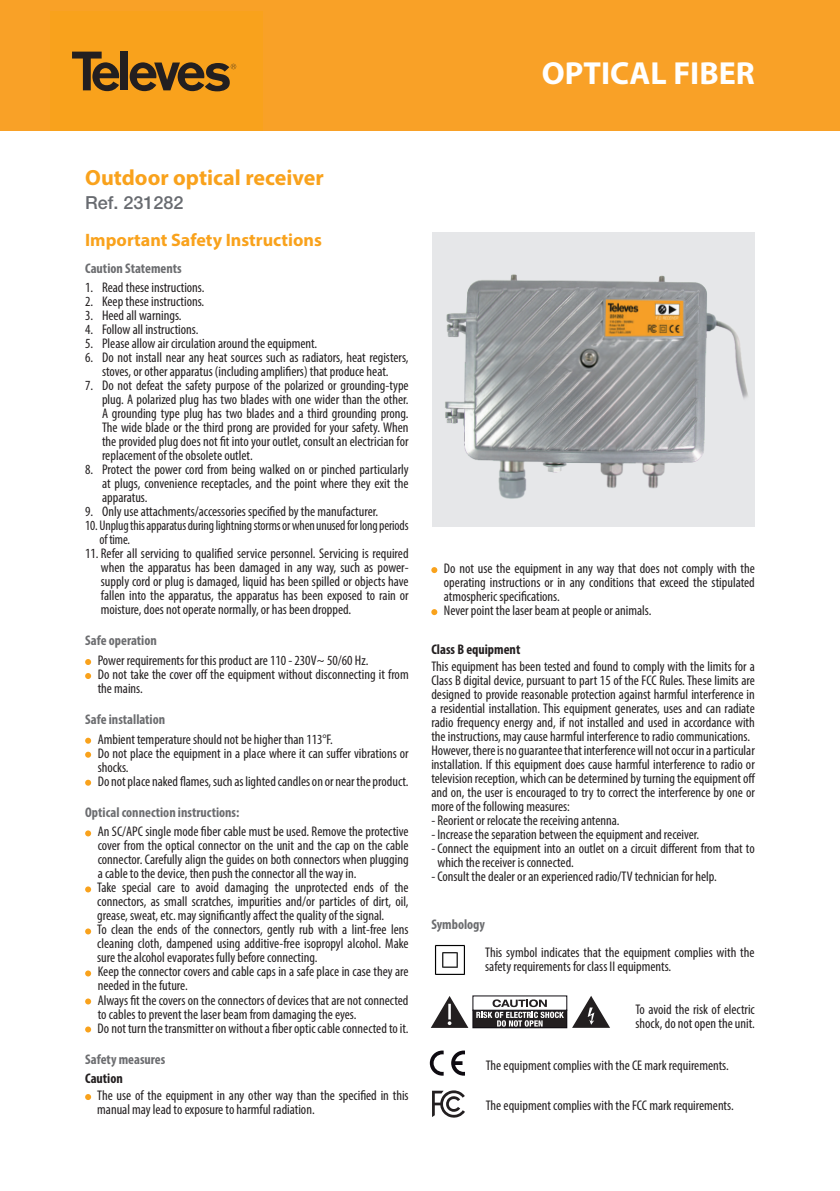
<style>
.page{position:relative;width:840px;height:1191px;background:#fff}
.page>*{position:absolute;margin:0;border:0;box-sizing:border-box;transform-origin:0 0}
.t1{font:700 32px "Myriad Pro";color:#fff}
.t2{font:700 22px "Myriad Pro";color:#f9a21c}
.t3{font:700 18px "Myriad Pro";color:#f9a21c}
.t4{font:500 18px "Helvetica Neue LT Std";color:#686b70}
.t5{font:condensed 14px/14px "Myriad Pro";color:#231f20}
.t6{font:700 condensed 14px "Myriad Pro";color:#6c6d70}
.t7{font:condensed 14px/14px "Myriad Pro";color:#231f20;scale:.95 1}
.t8{font:700 condensed 14px "Myriad Pro";color:#231f20}
</style>
<div class="page">
<div style="left:0;top:0;width:839px;height:131px;background:#f9a127"></div>
<div style="left:50px;top:12px;width:212px;height:119px;background:#f9a21c"></div>
<div style="left:121px;top:52px;width:7px;height:38px;background:#231f20"></div>
<svg style="left:72px;top:52px;width:48px;height:39px"></svg>
<svg style="left:129px;top:62px;width:107px;height:29px"></svg>
<svg style="left:431px;top:567px;width:6px;height:6px"></svg>
<svg style="left:431px;top:609px;width:6px;height:6px"></svg>
<div style="left:432px;top:232px;width:322px;height:295px;background:#e6e7e9"></div>
<svg style="left:85px;top:659px;width:6px;height:6px"></svg>
<svg style="left:85px;top:673px;width:6px;height:6px"></svg>
<svg style="left:85px;top:737px;width:6px;height:6px"></svg>
<svg style="left:85px;top:751px;width:6px;height:6px"></svg>
<svg style="left:85px;top:779px;width:6px;height:6px"></svg>
<svg style="left:85px;top:830px;width:6px;height:6px"></svg>
<svg style="left:85px;top:886px;width:6px;height:6px"></svg>
<svg style="left:85px;top:928px;width:6px;height:6px"></svg>
<svg style="left:85px;top:970px;width:6px;height:6px"></svg>
<svg style="left:85px;top:998px;width:6px;height:6px"></svg>
<svg style="left:85px;top:1026px;width:6px;height:6px"></svg>
<svg style="left:85px;top:1094px;width:6px;height:6px"></svg>
<svg style="left:429px;top:1050px;width:14px;height:25px"></svg>
<svg style="left:451px;top:1050px;width:13px;height:25px"></svg>
<svg style="left:434px;top:945px;width:30px;height:30px"></svg>
<div style="left:472px;top:1010px;width:94px;height:17px;background:#231f20"></div>
<div style="left:472px;top:1010px;width:94px;height:18px;border:1px solid #0e0b11"></div>
<svg style="left:472px;top:995px;width:94px;height:15px"></svg>
<svg style="left:476px;top:999px;width:87px;height:27px"></svg>
<svg style="left:572px;top:996px;width:37px;height:31px"></svg>
<svg style="left:430px;top:996px;width:38px;height:32px"></svg>
<svg style="left:432px;top:1090px;width:32px;height:27px"></svg>
<img style="left:445px;top:274px;width:303px;height:225px">
<h1 class="t1" style="left:541px;top:52px;width:214px">OPTICAL FIBER</h1>
<h2 class="t2" style="left:85px;top:163px;width:240px">Outdoor optical receiver</h2>
<p class="t4" style="left:85px;top:191px;width:100px">Ref. 231282</p>
<p class="t3" style="left:85px;top:228px;width:238px">Important Safety Instructions</p>
<p class="t6" style="left:85px;top:259px;width:98px">Caution Statements</p>
<p class="t5" style="left:85px;top:280px;width:121px">1. Read these instructions.</p>
<p class="t5" style="left:85px;top:294px;width:121px">2. Keep these instructions.</p>
<p class="t5" style="left:85px;top:308px;width:98px">3. Heed all warnings.</p>
<p class="t5" style="left:85px;top:322px;width:115px">4. Follow all instructions.</p>
<p class="t5" style="left:85px;top:336px;width:233px">5. Please allow air circulation around the equipment.</p>
<p class="t5" style="left:85px;top:350px;width:325px;text-align:center">6. Do not install near any heat sources such as radiators, heat registers, stoves, or other apparatus (including amplifiers) that produce heat.</p>
<p class="t5" style="left:102px;top:378px;width:308px;text-align:justify;text-indent:-17px">7. Do not defeat the safety purpose of the polarized or grounding-type plug. A polarized plug has two blades with one wider than the other.<br>A grounding type plug has two blades and a third grounding prong.<br>The wide blade or the third prong are provided for your safety. When the provided plug does not fit into your outlet, consult an electrician for replacement of the obsolete outlet.</p>
<p class="t5" style="left:102px;top:462px;width:308px;text-align:justify;text-indent:-17px">8. Protect the power cord from being walked on or pinched particularly at plugs, convenience receptacles, and the point where they exit the apparatus.</p>
<p class="t5" style="left:85px;top:504px;width:294px">9. Only use attachments/accessories specified by the manufacturer.</p>
<p class="t7" style="left:99px;top:518px;width:326px;text-indent:-14px">10. Unplug this apparatus during lightning storms or when unused for long periods of time.</p>
<p class="t5" style="left:101px;top:546px;width:309px;text-align:justify;text-indent:-16px">11. Refer all servicing to qualified service personnel. Servicing is required when the apparatus has been damaged in any way, such as power&shy;supply cord or plug is damaged, liquid has been spilled or objects have fallen into the apparatus, the apparatus has been exposed to rain or moisture, does not operate normally, or has been dropped.</p>
<p class="t6" style="left:85px;top:632px;width:73px">Safe operation</p>
<p class="t5" style="left:98px;top:653px;width:312px">Power requirements for this product are 110 - 230V~ 50/60 Hz.<br>Do not take the cover off the equipment without disconnecting it from the mains.</p>
<p class="t6" style="left:85px;top:710px;width:82px">Safe installation</p>
<p class="t5" style="left:98px;top:732px;width:312px">Ambient temperature should not be higher than 113°F.<br>Do not place the equipment in a place where it can suffer vibrations or shocks.<br>Do not place naked flames, such as lighted candles on or near the product.</p>
<p class="t6" style="left:85px;top:803px;width:156px">Optical connection instructions:</p>
<p class="t5" style="left:97px;top:824px;width:313px">An SC/APC single mode fiber cable must be used. Remove the protective cover from the optical connector on the unit and the cap on the cable connector. Carefully align the guides on both connectors when plugging a cable to the device, then push the connector all the way in.<br>Take special care to avoid damaging the unprotected ends of the connectors, as small scratches, impurities and/or particles of dirt, oil, grease, sweat, etc. may significantly affect the quality of the signal.<br>To clean the ends of the connectors, gently rub with a lint-free lens cleaning cloth, dampened using additive-free isopropyl alcohol. Make sure the alcohol evaporates fully before connecting.<br>Keep the connector covers and cable caps in a safe place in case they are needed in the future.<br>Always fit the covers on the connectors of devices that are not connected to cables to prevent the laser beam from damaging the eyes.<br>Do not turn the transmitter on without a fiber optic cable connected to it.</p>
<p class="t6" style="left:85px;top:1050px;width:82px">Safety measures</p>
<p class="t8" style="left:85px;top:1069px;width:39px">Caution</p>
<p class="t5" style="left:97px;top:1088px;width:313px">The use of the equipment in any other way than the specified in this manual may lead to exposure to harmful radiation.</p>
<p class="t5" style="left:443px;top:561px;width:312px">Do not use the equipment in any way that does not comply with the operating instructions or in any conditions that exceed the stipulated atmospheric specifications.<br>Never point the laser beam at people or animals.</p>
<p class="t8" style="left:431px;top:641px;width:90px">Class B equipment</p>
<p class="t5" style="left:431px;top:659px;width:325px">This equipment has been tested and found to comply with the limits for a Class B digital device, pursuant to part 15 of the FCC Rules. These limits are designed to provide reasonable protection against harmful interference in a residential installation. This equipment generates, uses and can radiate radio frequency energy and, if not installed and used in accordance with the instructions, may cause harmful interference to radio communications.<br>However, there is no guarantee that interference will not occur in a particular installation. If this equipment does cause harmful interference to radio or television reception, which can be determined by turning the equipment off and on, the user is encouraged to try to correct the interference by one or more of the following measures:</p>
<p class="t5" style="left:431px;top:813px;width:190px">- Reorient or relocate the receiving antenna.</p>
<p class="t5" style="left:431px;top:827px;width:269px">- Increase the separation between the equipment and receiver.</p>
<p class="t5" style="left:437px;top:841px;width:318px;text-indent:-6px">- Connect the equipment into an outlet on a circuit different from that to which the receiver is connected.</p>
<p class="t5" style="left:431px;top:869px;width:287px">- Consult the dealer or an experienced radio/TV technician for help.</p>
<p class="t6" style="left:431px;top:915px;width:55px">Symbology</p>
<p class="t5" style="left:485px;top:945px;width:271px">This symbol indicates that the equipment complies with the safety requirements for class II equipments.</p>
<p class="t5" style="left:635px;top:1002px;width:121px">To avoid the risk of electric shock, do not open the unit.</p>
<p class="t5" style="left:485px;top:1058px;width:244px">The equipment complies with the CE mark requirements.</p>
<p class="t5" style="left:485px;top:1097px;width:249px">The equipment complies with the FCC mark requirements.</p>
</div>
